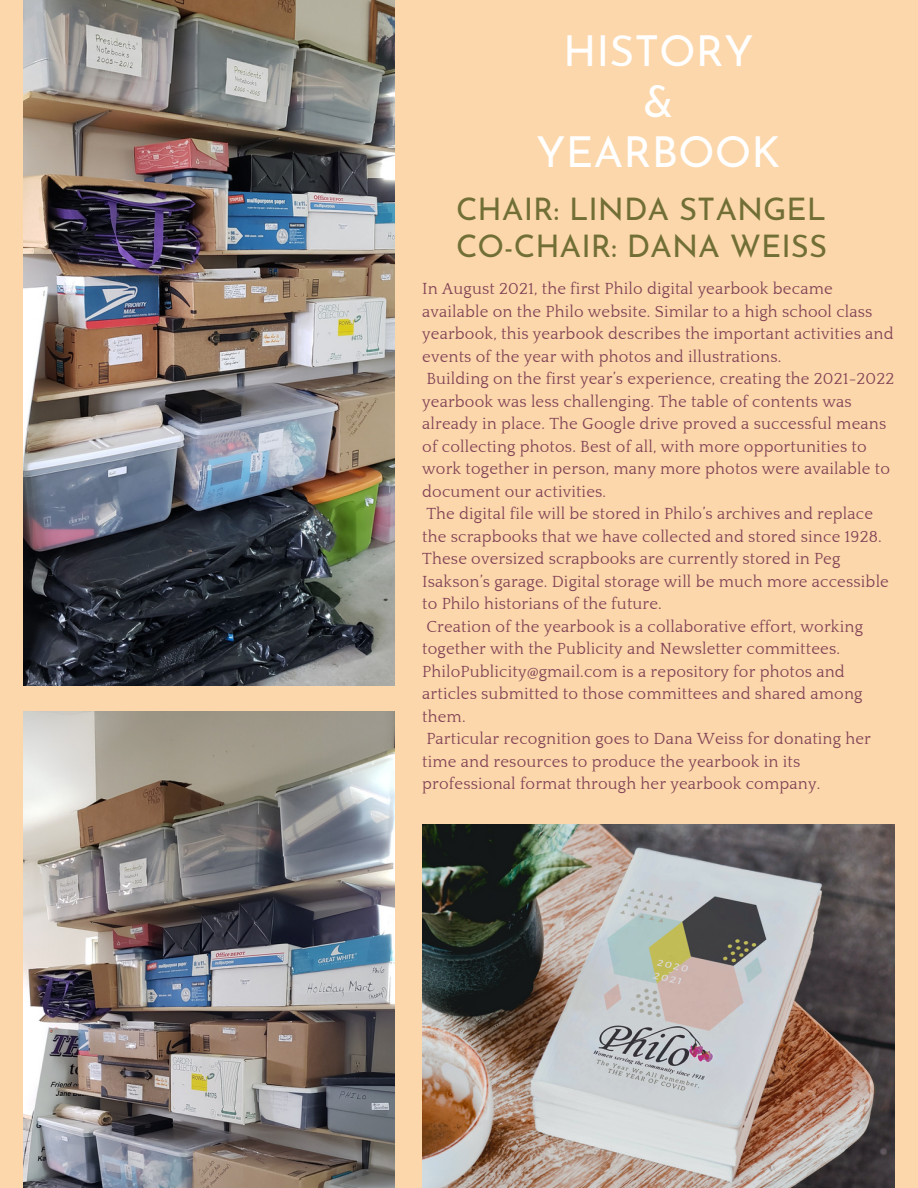
<style>
.page{position:relative;width:918px;height:1188px;background:#fcd7ab}
.page>*{position:absolute;margin:0;border:0;box-sizing:border-box;transform-origin:0 0}
.t1{font:42.75px/50.7px "Josefin Sans";color:#fff;text-align:center}
.t2{font:31.2px/37.2px "Josefin Sans";color:#716f35}
.t3{font:16.5px/22.5px "Quattrocento";letter-spacing:.01em;color:#814256}
</style>
<div class="page">
<img style="left:23px;top:0;width:372px;height:685px">
<img style="left:23px;top:711px;width:372px;height:477px">
<img style="left:422px;top:825px;width:473px;height:363px">
<h1 class="t1" style="left:536px;top:30px;width:246px">HISTORY<br>&amp;<br>YEARBOOK</h1>
<h2 class="t2" style="left:456px;top:194px;width:373px">CHAIR: LINDA STANGEL<br>CO-CHAIR: DANA WEISS</h2>
<p class="t3" style="left:422px;top:278px;width:474px">In August 2021, the first Philo digital yearbook became available on the Philo website. Similar to a high school class yearbook, this yearbook describes the important activities and events of the year with photos and illustrations.<br>Building on the first year’s experience, creating the 2021-2022 yearbook was less challenging. The table of contents was already in place. The Google drive proved a successful means of collecting photos. Best of all, with more opportunities to work together in person, many more photos were available to document our activities.<br>The digital file will be stored in Philo’s archives and replace the scrapbooks that we have collected and stored since 1928.<br>These oversized scrapbooks are currently stored in Peg Isakson’s garage. Digital storage will be much more accessible to Philo historians of the future.<br>Creation of the yearbook is a collaborative effort, working together with the Publicity and Newsletter committees.<br>PhiloPublicity@gmail.com is a repository for photos and articles submitted to those committees and shared among them.<br>Particular recognition goes to Dana Weiss for donating her time and resources to produce the yearbook in its professional format through her yearbook company.</p>
</div>
